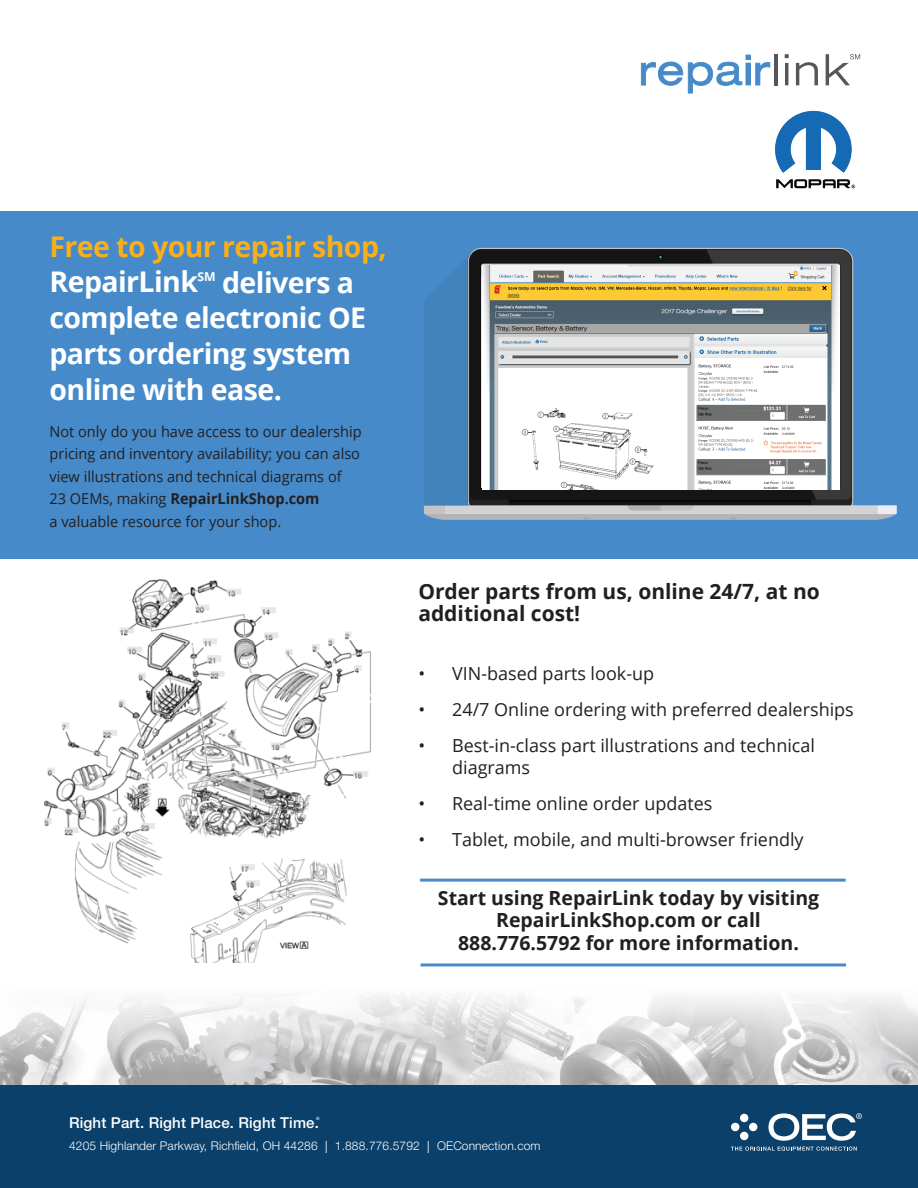
<style>
.page{position:relative;width:918px;height:1188px;background:#fff}
.page>*{position:absolute;margin:0;border:0;box-sizing:border-box;transform-origin:0 0}
.t1{font:700 28.5px/36px "Open Sans";letter-spacing:-.02em;color:#fff}
.t2{font:700 28.5px "Open Sans";letter-spacing:-.02em;color:#faaf18}
.t3{font:700 21px/22.5px "Open Sans";color:#231f20}
.t4{font:700 19.5px/22.5px "Open Sans";color:#231f20;text-align:center}
.t5{font:18px/22.5px "Open Sans";color:#231f20}
.t6{font:15px/22.5px "Open Sans";color:#231f20}
.t7{font:500 15px "Helvetica Neue LT Std";letter-spacing:.01em;color:#fff}
.t8{font:700 12.3px "Open Sans";color:#fff}
.t9{font:300 12px "Helvetica Neue LT Std";letter-spacing:.01em;color:#fff}
.t10{font:500 4.35px "Helvetica Neue LT Std";color:#fff}
.s1{font-weight:700}
.s2{font-family:"Minion Pro";font-weight:400}
</style>
<div class="page">
<div style="left:0;top:212px;width:918px;height:347px;background:#468ac9"></div>
<img style="left:0;top:966px;width:918px;height:119px">
<div style="left:0;top:1085px;width:918px;height:103px;background:#0b406a"></div>
<hr style="left:774px;top:54px;width:4px;height:31px;background:#555659">
<svg style="left:785px;top:54px;width:4px;height:4px"></svg>
<hr style="left:785px;top:63px;width:3px;height:22px;background:#555659">
<svg style="left:796px;top:62px;width:22px;height:23px"></svg>
<svg style="left:641px;top:55px;width:129px;height:39px"></svg>
<svg style="left:826px;top:54px;width:34px;height:31px"></svg>
<div style="left:740px;top:1114px;width:8px;height:8px;background:#fff;border-radius:50%"></div>
<div style="left:731px;top:1123px;width:8px;height:8px;background:#fff;border-radius:50%"></div>
<div style="left:749px;top:1123px;width:8px;height:8px;background:#fff;border-radius:50%"></div>
<div style="left:740px;top:1132px;width:8px;height:8px;background:#fff;border-radius:50%"></div>
<svg style="left:768px;top:1113px;width:94px;height:28px"></svg>
<svg style="left:731px;top:1147px;width:126px;height:4px"></svg>
<img style="left:424px;top:247px;width:473px;height:273px">
<img style="left:43px;top:579px;width:328px;height:383px">
<div style="left:321px;top:576px;width:73px;height:12px;background:#fff"></div>
<hr style="left:420px;top:879px;width:426px;height:3px;background:#468ac9">
<hr style="left:421px;top:963px;width:425px;height:3px;background:#468ac9">
<img style="left:775px;top:110px;width:81px;height:79px">
<img style="left:483px;top:266px;width:356px;height:223px">
<h1 class="t2" style="left:50px;top:226px;width:339px">Free to your repair shop,</h1>
<h1 class="t1" style="left:50px;top:263px;width:150px">RepairLink</h1>
<p class="t8" style="left:198px;top:268px;width:20px">SM</p>
<h1 class="t1" style="left:49px;top:263px;width:318px;text-indent:173px">delivers a complete electronic OE parts ordering system online with ease.</h1>
<p class="t6" style="left:50px;top:419px;width:314px">Not only do you have access to our dealership pricing and inventory availability; you can also view illustrations and technical diagrams of 23 OEMs, making <span class="s1">RepairLinkShop.com<br></span>a valuable resource for your shop.</p>
<p class="t3" style="left:418px;top:579px;width:403px">Order parts from us, online 24/7, at no additional cost!</p>
<p class="t5" style="left:418px;top:661px;width:237px">• VIN-based parts look-up</p>
<p class="t5" style="left:418px;top:697px;width:437px">• 24/7 Online ordering with preferred dealerships</p>
<p class="t5" style="left:452px;top:733px;width:364px;text-indent:-34px">• Best-in-class part illustrations and technical diagrams</p>
<p class="t5" style="left:418px;top:792px;width:296px">• Real-time online order updates</p>
<p class="t5" style="left:418px;top:828px;width:387px">• Tablet, mobile, and multi-browser friendly</p>
<p class="t4" style="left:438px;top:886px;width:383px">Start using RepairLink today by visiting<br>RepairLinkShop.com or call<br>888.776.5792 for more information.</p>
<p class="t7" style="left:69px;top:1113px;width:251px">Right Part. Right Place. Right Time.</p>
<p class="t10" style="left:316px;top:1116px;width:5px">®</p>
<p class="t9" style="left:69px;top:1138px;width:473px">4205 Highlander Parkway, Richfield, OH 44286 <span class="s2">|</span> 1.888.776.5792 <span class="s2">|</span> OEConnection.com</p>
</div>
